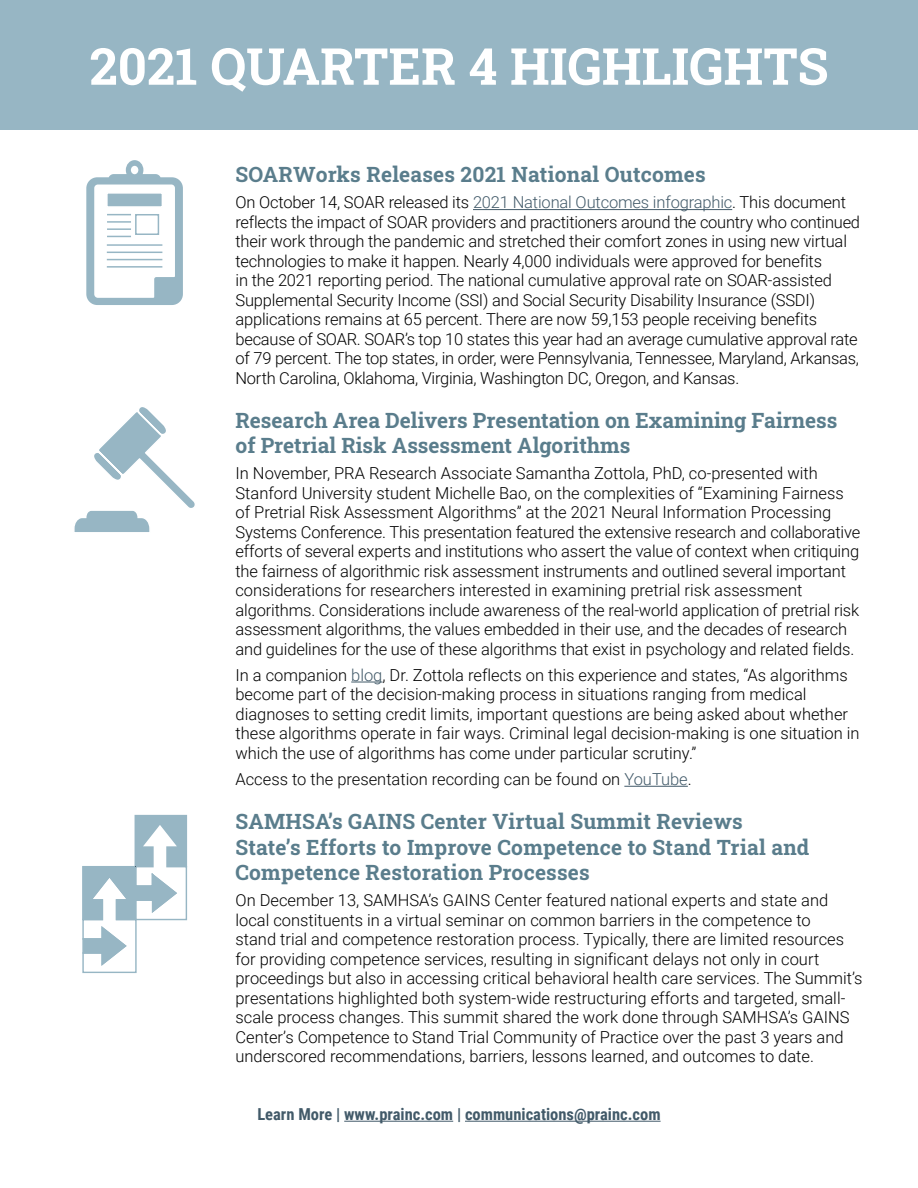
<style>
.page{position:relative;width:918px;height:1188px;background:#fff}
.page>*{position:absolute;margin:0;border:0;box-sizing:border-box;transform-origin:0 0}
.t1{font:51px "Roboto Slab";color:#fff}
.t2{font:21px/25.2px "Roboto Slab";letter-spacing:.01em;color:#5a7d8c}
.t3{font:300 16.5px/19.5px "Roboto";letter-spacing:-.005em;color:#000}
.t4{font:700 16.5px "Roboto Condensed";color:#425a69}
.s1{color:#425a69}
</style>
<div class="page">
<hr style="left:344px;top:1121px;width:109px;height:1px;background:#425a69">
<hr style="left:465px;top:1121px;width:196px;height:1px;background:#425a69">
<div style="left:0;top:0;width:918px;height:130px;background:#97b6c4"></div>
<svg style="left:86px;top:160px;width:97px;height:145px"></svg>
<hr style="left:473px;top:209px;width:259px;height:1px;background:#425a69">
<svg style="left:74px;top:407px;width:121px;height:125px"></svg>
<hr style="left:351px;top:682px;width:31px;height:1px;background:#425a69">
<hr style="left:624px;top:786px;width:64px;height:1px;background:#425a69">
<div style="left:135px;top:815px;width:52px;height:52px;background:#97b6c4"></div>
<svg style="left:82px;top:821px;width:106px;height:152px"></svg>
<h2 class="t1" style="left:89px;top:31px;width:741px">2021 QUARTER 4 HIGHLIGHTS</h2>
<h3 class="t2" style="left:236px;top:161px;width:472px">SOARWorks Releases 2021 National Outcomes</h3>
<p class="t3" style="left:235px;top:192px;width:626px">On October 14, SOAR released its <span class="s1">2021 National Outcomes infographic</span>. This document reflects the impact of SOAR providers and practitioners around the country who continued their work through the pandemic and stretched their comfort zones in using new virtual technologies to make it happen. Nearly 4,000 individuals were approved for benefits<br>in the 2021 reporting period. The national cumulative approval rate on SOAR-assisted Supplemental Security Income (SSI) and Social Security Disability Insurance (SSDI) applications remains at 65 percent. There are now 59,153 people receiving benefits because of SOAR. SOAR’s top 10 states this year had an average cumulative approval rate of 79 percent. The top states, in order, were Pennsylvania, Tennessee, Maryland, Arkansas, North Carolina, Oklahoma, Virginia, Washington DC, Oregon, and Kansas.</p>
<h3 class="t2" style="left:236px;top:407px;width:604px">Research Area Delivers Presentation on Examining Fairness of Pretrial Risk Assessment Algorithms</h3>
<p class="t3" style="left:236px;top:463px;width:626px">In November, PRA Research Associate Samantha Zottola, PhD, co-presented with Stanford University student Michelle Bao, on the complexities of “Examining Fairness of Pretrial Risk Assessment Algorithms” at the 2021 Neural Information Processing Systems Conference. This presentation featured the extensive research and collaborative efforts of several experts and institutions who assert the value of context when critiquing the fairness of algorithmic risk assessment instruments and outlined several important considerations for researchers interested in examining pretrial risk assessment algorithms. Considerations include awareness of the real-world application of pretrial risk assessment algorithms, the values embedded in their use, and the decades of research and guidelines for the use of these algorithms that exist in psychology and related fields.</p>
<p class="t3" style="left:236px;top:665px;width:626px">In a companion <span class="s1">blog</span>, Dr. Zottola reflects on this experience and states, “As algorithms become part of the decision-making process in situations ranging from medical diagnoses to setting credit limits, important questions are being asked about whether these algorithms operate in fair ways. Criminal legal decision-making is one situation in which the use of algorithms has come under particular scrutiny.”</p>
<p class="t3" style="left:236px;top:769px;width:458px">Access to the presentation recording can be found on <span class="s1">YouTube</span>.</p>
<h3 class="t2" style="left:236px;top:809px;width:575px">SAMHSA’s GAINS Center Virtual Summit Reviews<br>State’s Efforts to Improve Competence to Stand Trial and<br>Competence Restoration Processes</h3>
<p class="t3" style="left:236px;top:890px;width:628px">On December 13, SAMHSA’s GAINS Center featured national experts and state and local constituents in a virtual seminar on common barriers in the competence to<br>stand trial and competence restoration process. Typically, there are limited resources for providing competence services, resulting in significant delays not only in court proceedings but also in accessing critical behavioral health care services. The Summit’s presentations highlighted both system-wide restructuring efforts and targeted, small&shy;scale process changes. This summit shared the work done through SAMHSA’s GAINS Center’s Competence to Stand Trial Community of Practice over the past 3 years and underscored recommendations, barriers, lessons learned, and outcomes to date.</p>
<p class="t4" style="left:257px;top:1103px;width:405px">Learn More | www.prainc.com | communications@prainc.com</p>
</div>
